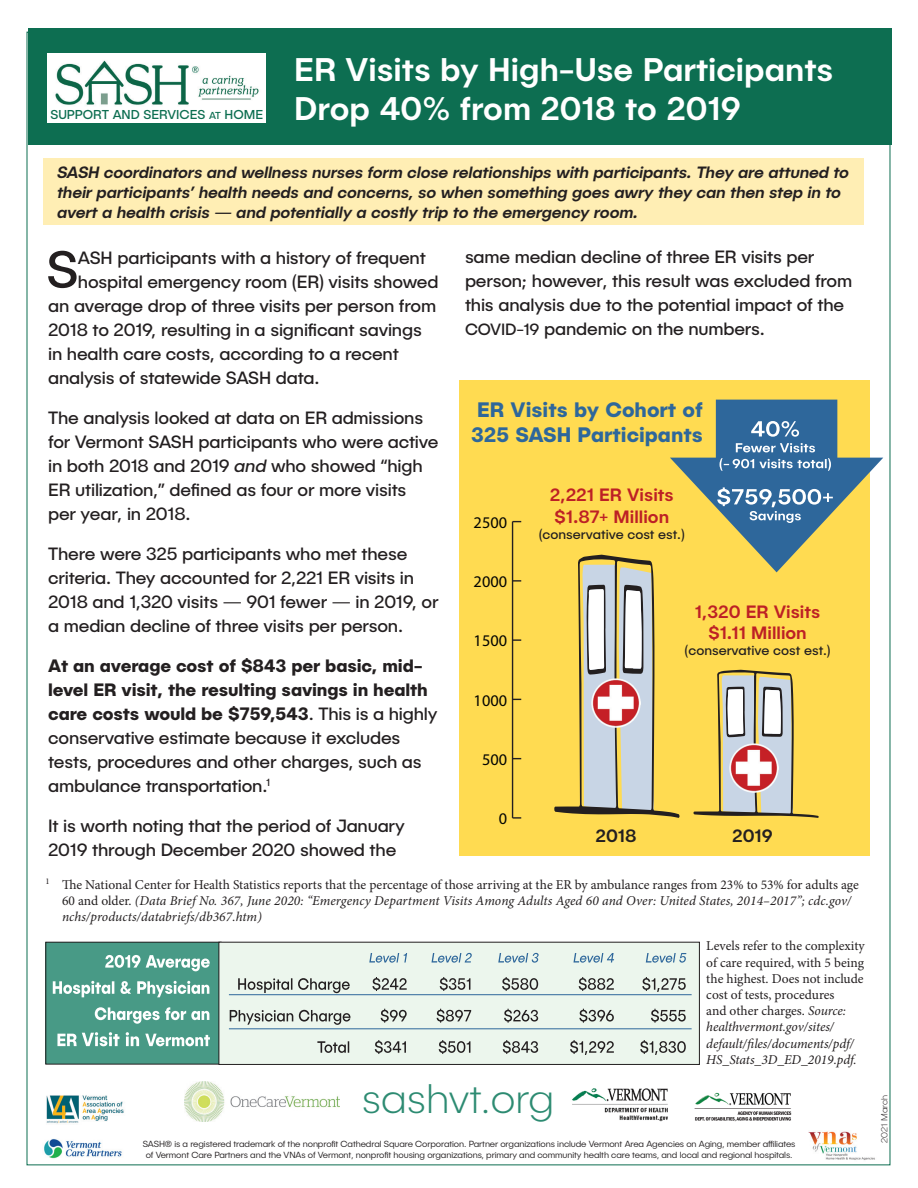
<style>
.page{position:relative;width:918px;height:1188px;background:#fff}
.page>*{position:absolute;margin:0;border:0;box-sizing:border-box;transform-origin:0 0}
.t1{font:52.65px "Publica Sans";color:#231f20}
.t2{font:200 42px "Publica Sans";color:#2d8b72}
.t3{font:500 33px/39.6px "Publica Sans";color:#fff}
.t4{font:700 21px/25.2px "Publica Sans";color:#2e679b}
.t5{font:18px/24px "Publica Sans";letter-spacing:-.01em;color:#231f20}
.t6{font:500 18px/21.6px "Publica Sans";color:#bd2025}
.t7{font:500 18px "Publica Sans";color:#231f20}
.t8{font:italic 500 16.5px/19.8px "Publica Sans";letter-spacing:-.01em;color:#231f20}
.t9{font:16.35px "Myriad Pro";color:#040503}
.t10{font:italic 13.5px/16.2px "Minion Pro";letter-spacing:.005em;color:#231f20}
.t11{font:13.5px/16.2px "Minion Pro";letter-spacing:-.005em;color:#231f20}
.t12{font:13.5px "Publica Sans";color:#231f20}
.t13{font:13.05px "Publica Sans";color:#0d6e51}
.t14{font:300 9px/10.8px "Publica Sans";letter-spacing:-.01em;color:#231f20;text-align:center}
.t15{font:200 9px "Publica Sans";color:#231f20}
.s1{font-size:10.2px}
.s2{font-style:italic}
.s3{font-weight:700}
.s4{font-size:16.5px}
.s5{font-style:normal}
</style>
<div class="page">
<div style="left:28px;top:28px;width:863px;height:117px;background:#0d6e51"></div>
<div style="left:47px;top:53px;width:219px;height:70px;background:#fff"></div>
<img style="left:55px;top:60px;width:204px;height:45px">
<div style="left:44px;top:158px;width:820px;height:67px;background:#ffeeb4"></div>
<img style="left:44px;top:1139px;width:78px;height:20px">
<img style="left:46px;top:1095px;width:78px;height:29px">
<img style="left:809px;top:1131px;width:66px;height:29px">
<img style="left:572px;top:1088px;width:96px;height:34px">
<img style="left:184px;top:1081px;width:156px;height:40px">
<img style="left:694px;top:1092px;width:98px;height:30px">
<div style="left:46px;top:942px;width:175px;height:122px;background:#489a86"></div>
<div style="left:45px;top:942px;width:177px;height:123px;border:1px solid #231f20"></div>
<svg style="left:57px;top:1032px;width:153px;height:14px"></svg>
<svg style="left:95px;top:1007px;width:114px;height:17px"></svg>
<svg style="left:53px;top:981px;width:156px;height:16px"></svg>
<svg style="left:105px;top:955px;width:105px;height:16px"></svg>
<div style="left:219px;top:942px;width:480px;height:122px;background:#ecf6ed"></div>
<div style="left:218px;top:942px;width:482px;height:123px;border:1px solid #231f20"></div>
<svg style="left:230px;top:1009px;width:456px;height:16px"></svg>
<svg style="left:238px;top:977px;width:448px;height:16px"></svg>
<svg style="left:317px;top:1040px;width:369px;height:15px"></svg>
<svg style="left:369px;top:953px;width:317px;height:10px"></svg>
<hr style="left:229px;top:994px;width:463px;height:1px;background:#2e679b">
<hr style="left:229px;top:1028px;width:463px;height:1px;background:#2e679b">
<div style="left:459px;top:380px;width:410px;height:475px;background:#ffdb51"></div>
<hr style="left:512px;top:522px;width:1px;height:296px;background:#231f20">
<svg style="left:513px;top:817px;width:8px;height:2px"></svg>
<svg style="left:513px;top:639px;width:8px;height:2px"></svg>
<svg style="left:513px;top:580px;width:8px;height:2px"></svg>
<div style="left:716px;top:400px;width:121px;height:79px;background:#2e679b"></div>
<svg style="left:554px;top:458px;width:329px;height:360px"></svg>
<svg style="left:736px;top:443px;width:79px;height:9px"></svg>
<svg style="left:751px;top:421px;width:48px;height:16px"></svg>
<h3 class="t3" style="left:294px;top:48px;width:541px">ER Visits by High-Use Participants<br>Drop 40% from 2018 to 2019</h3>
<p class="t8" style="left:57px;top:162px;width:794px">SASH coordinators and wellness nurses form close relationships with participants. They are attuned to their participants’ health needs and concerns, so when something goes awry they can then step in to avert a health crisis — and potentially a costly trip to the emergency room.</p>
<p class="t13" style="left:50px;top:107px;width:214px">SUPPORT AND SERVICES <span class="s1">AT</span> HOME</p>
<h1 class="t1" style="left:46px;top:236px;width:34px">S</h1>
<p class="t5" style="left:78px;top:245px;width:349px">ASH participants with a history of frequent</p>
<p class="t5" style="left:78px;top:269px;width:362px">hospital emergency room (ER) visits showed</p>
<p class="t5" style="left:48px;top:293px;width:389px">an average drop of three visits per person from</p>
<p class="t5" style="left:48px;top:317px;width:375px">2018 to 2019, resulting in a significant savings</p>
<p class="t5" style="left:48px;top:341px;width:352px">in health care costs, according to a recent</p>
<p class="t5" style="left:48px;top:365px;width:273px">analysis of statewide SASH data.</p>
<p class="t5" style="left:48px;top:405px;width:392px">The analysis looked at data on ER admissions for Vermont SASH participants who were active in both 2018 and 2019 <span class="s2">and</span> who showed “high ER utilization,” defined as four or more visits per year, in 2018.</p>
<p class="t5" style="left:48px;top:541px;width:392px">There were 325 participants who met these criteria. They accounted for 2,221 ER visits in 2018 and 1,320 visits — 901 fewer — in 2019, or a median decline of three visits per person.</p>
<p class="t5" style="left:48px;top:653px;width:391px"><span class="s3">At an average cost of $843 per basic, mid&shy;level ER visit, the resulting savings in health care costs would be $759,543</span>. This is a highly conservative estimate because it excludes tests, procedures and other charges, such as ambulance transportation.<sup>1</sup></p>
<p class="t5" style="left:48px;top:814px;width:358px">It is worth noting that the period of January<br>2019 through December 2020 showed the</p>
<p class="t5" style="left:465px;top:244px;width:389px">same median decline of three ER visits per person; however, this result was excluded from this analysis due to the potential impact of the <span class="s4">COVID-19</span> pandemic on the numbers.</p>
<p class="t4" style="left:471px;top:396px;width:233px">ER Visits by Cohort of<br>325 SASH Participants</p>
<p class="t9" style="left:474px;top:512px;width:35px">2500</p>
<p class="t9" style="left:474px;top:571px;width:35px">2000</p>
<p class="t9" style="left:474px;top:631px;width:35px">1500</p>
<p class="t9" style="left:474px;top:690px;width:35px">1000</p>
<p class="t9" style="left:482px;top:749px;width:27px">500</p>
<p class="t9" style="left:499px;top:808px;width:10px">0</p>
<p class="t6" style="left:550px;top:484px;width:125px">2,221 ER Visits $1.87+ Million</p>
<p class="t12" style="left:539px;top:526px;width:148px">(conservative cost est.)</p>
<p class="t6" style="left:695px;top:600px;width:127px;text-align:center">1,320 ER Visits $1.11 Million</p>
<p class="t12" style="left:685px;top:642px;width:148px">(conservative cost est.)</p>
<p class="t7" style="left:595px;top:824px;width:43px">2018</p>
<p class="t7" style="left:732px;top:824px;width:42px">2019</p>
<p class="t10" style="left:62px;top:876px;width:798px;text-indent:-16px"><sup>1</sup> <span class="s5">The National Center for Health Statistics reports that the percentage of those arriving at the ER by ambulance ranges from 23% to 53% for adults age<br>60 and older.</span> (Data Brief No. 367, June 2020: “Emergency Department Visits Among Adults Aged 60 and Over: United States, 2014–2017”; cdc.gov/ nchs/products/databriefs/db367.htm)</p>
<p class="t11" style="left:706px;top:938px;width:160px">Levels refer to the complexity of care required, with 5 being the highest. Does not include cost of tests, procedures<br>and other charges. <span class="s2">Source: healthvermont.gov/sites/ default/files/documents/pdf/<br>HS_Stats_3D_ED_2019.pdf.</span></p>
<h2 class="t2" style="left:362px;top:1073px;width:194px">sashvt.org</h2>
<p class="t14" style="left:143px;top:1138px;width:654px">SASH® is a registered trademark of the nonprofit Cathedral Square Corporation. Partner organizations include Vermont Area Agencies on Aging, member affiliates of Vermont Care Partners and the VNAs of Vermont, nonprofit housing organizations, primary and community health care teams, and local and regional hospitals.</p>
<p class="t15" style="left:879px;top:1143px;width:49px;rotate:-90deg">2021 March</p>
</div>
